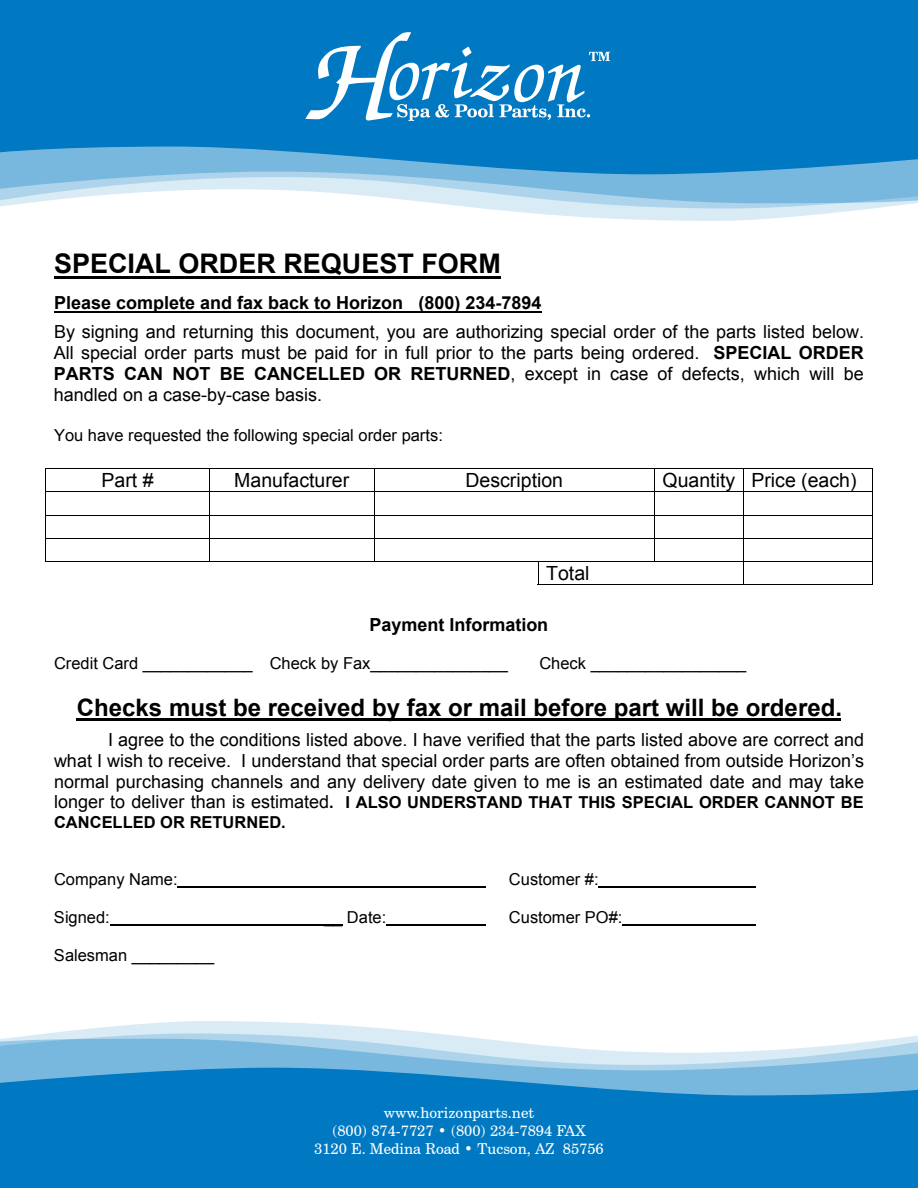
<style>
.page{position:relative;width:918px;height:1188px;background:#fff}
.page>*{position:absolute;margin:0;border:0;box-sizing:border-box;transform-origin:0 0}
.t1{font:700 27px "Arial";color:#000}
.t2{font:700 24px "Arial";color:#000}
.t3{font:19.5px "Arial";color:#000}
.t4{font:18px/20.7px "Arial";color:#000;text-align:justify}
.t5{font:700 18px "Arial";color:#000}
.t6{font:16.5px "Arial";color:#000}
.t7{font:700 16.5px/19.5px "Arial";color:#000}
.t8{font:15px/18px "Century Schoolbook BT";color:#fff;text-align:center}
.s1{font-weight:700}
.s2{font-weight:400;font-size:18px}
.s3{font-family:"Cent Schbook BT"}
</style>
<div class="page">
<svg style="left:0;top:1px;width:918px;height:220px;background:#3996cf"></svg>
<svg style="left:0;top:1021px;width:918px;height:167px;background:#419bd1"></svg>
<svg style="left:305px;top:32px;width:305px;height:89px"></svg>
<hr style="left:54px;top:276px;width:447px;height:2px;background:#000">
<hr style="left:54px;top:311px;width:487px;height:2px;background:#000">
<hr style="left:46px;top:468px;width:826px;height:1px;background:#000">
<hr style="left:46px;top:492px;width:826px;height:1px;background:#000">
<hr style="left:46px;top:515px;width:826px;height:1px;background:#000">
<hr style="left:46px;top:538px;width:826px;height:1px;background:#000">
<svg style="left:209px;top:469px;width:1px;height:92px"></svg>
<svg style="left:374px;top:469px;width:1px;height:92px"></svg>
<svg style="left:654px;top:469px;width:1px;height:92px"></svg>
<hr style="left:46px;top:561px;width:826px;height:1px;background:#000">
<svg style="left:538px;top:562px;width:1px;height:22px"></svg>
<hr style="left:538px;top:584px;width:205px;height:1px;background:#000">
<svg style="left:743px;top:469px;width:1px;height:116px"></svg>
<hr style="left:744px;top:584px;width:128px;height:1px;background:#000">
<svg style="left:872px;top:468px;width:1px;height:117px"></svg>
<hr style="left:77px;top:718px;width:764px;height:3px;background:#000">
<hr style="left:178px;top:886px;width:308px;height:2px;background:#000">
<hr style="left:599px;top:886px;width:157px;height:2px;background:#000">
<hr style="left:110px;top:924px;width:232px;height:2px;background:#000">
<hr style="left:386px;top:924px;width:100px;height:2px;background:#000">
<hr style="left:623px;top:924px;width:133px;height:2px;background:#000">
<h1 class="t1" style="left:54px;top:246px;width:448px">SPECIAL ORDER REQUEST FORM</h1>
<p class="t5" style="left:54px;top:291px;width:489px">Please complete and fax back to Horizon (800) 234-7894</p>
<p class="t4" style="left:54px;top:322px;width:812px">By signing and returning this document, you are authorizing special order of the parts listed below.<br>All special order parts must be paid for in full prior to the parts being ordered. <span class="s1">SPECIAL ORDER PARTS CAN NOT BE CANCELLED OR RETURNED</span>, except in case of defects, which will be handled on a case-by-case basis.</p>
<p class="t6" style="left:54px;top:424px;width:390px">You have requested the following special order parts:</p>
<p class="t3" style="left:102px;top:468px;width:54px">Part #</p>
<p class="t3" style="left:234px;top:468px;width:117px">Manufacturer</p>
<p class="t3" style="left:465px;top:468px;width:99px">Description</p>
<p class="t3" style="left:663px;top:468px;width:196px">Quantity Price (each)</p>
<p class="t3" style="left:546px;top:560px;width:45px">Total</p>
<p class="t5" style="left:369px;top:612px;width:180px">Payment Information</p>
<p class="t6" style="left:54px;top:653px;width:455px">Credit Card ____________ Check by Fax_______________</p>
<p class="t6" style="left:539px;top:653px;width:208px">Check _________________</p>
<h2 class="t2" style="left:77px;top:692px;width:767px">Checks must be received by fax or mail before part will be ordered.</h2>
<p class="t4" style="left:54px;top:730px;width:812px;text-indent:54px">I agree to the conditions listed above. I have verified that the parts listed above are correct and what I wish to receive. I understand that special order parts are often obtained from outside Horizon’s normal purchasing channels and any delivery date given to me is an estimated date and may take</p>
<p class="t7" style="left:54px;top:793px;width:811px"><span class="s2">longer to deliver than is estimated</span>. I ALSO UNDERSTAND THAT THIS SPECIAL ORDER CANNOT BE<br>CANCELLED OR RETURNED.</p>
<p class="t6" style="left:54px;top:868px;width:125px">Company Name:</p>
<p class="t6" style="left:509px;top:868px;width:91px">Customer #:</p>
<p class="t6" style="left:54px;top:906px;width:57px">Signed:</p>
<p class="t6" style="left:324px;top:906px;width:64px">__ Date:</p>
<p class="t6" style="left:509px;top:906px;width:115px">Customer PO#:</p>
<p class="t6" style="left:54px;top:944px;width:162px">Salesman _________</p>
<p class="t8" style="left:314px;top:1103px;width:291px">www.horizonparts.net<br>(800) 874-7727 • (800) 234-7894 FAX<br>3120 E. Medina Road • Tucson, AZ 857<span class="s3">5</span>6</p>
</div>
